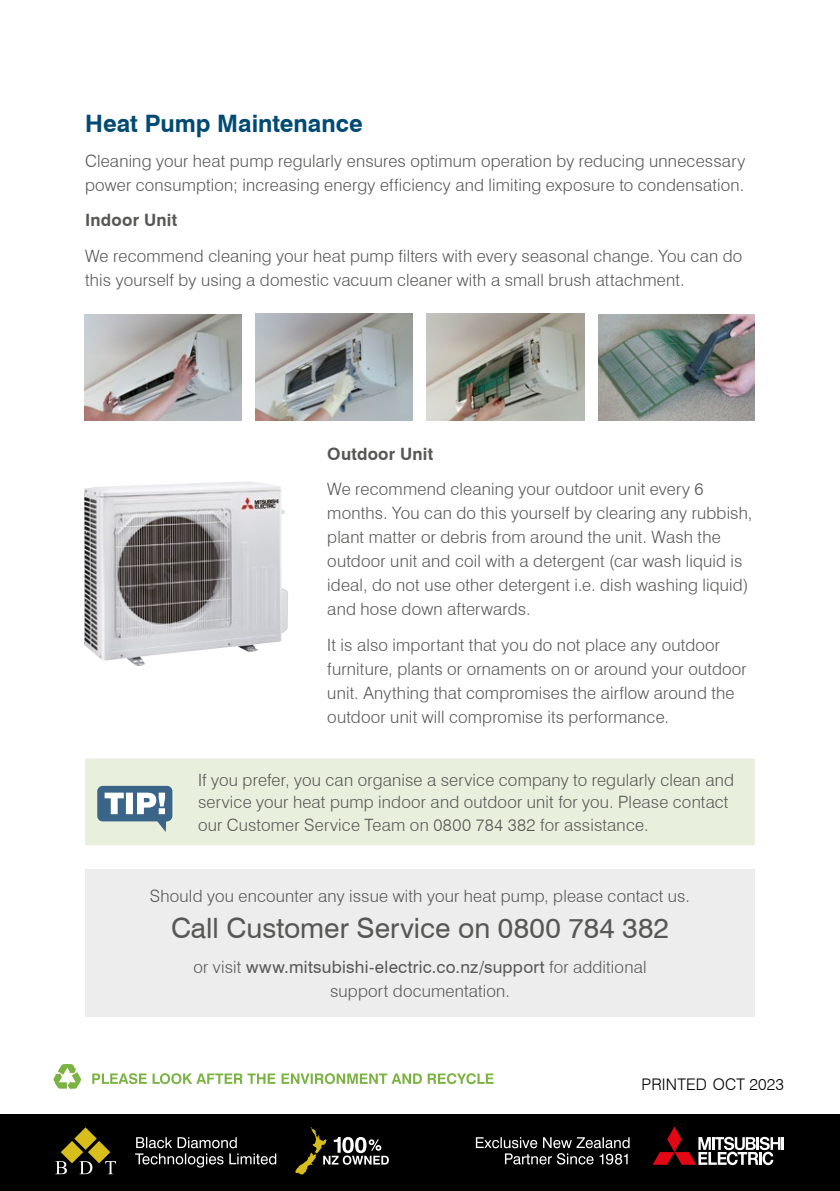
<style>
.page{position:relative;width:840px;height:1191px;background:#fff}
.page>*{position:absolute;margin:0;border:0;box-sizing:border-box;transform-origin:0 0}
.t1{font:28px "Swiss 721 BT";color:#575756}
.t2{font:700 24px "Swiss 721 BT";color:#004a73}
.t3{font:300 17px/24px "Swiss 721 BT";letter-spacing:.01em;color:#575756}
.t4{font:700 17px "Swiss 721 BT";letter-spacing:.015em;color:#575756}
.t5{font:300 16px "Swiss 721 BT";letter-spacing:.01em;color:#000}
.s1{font-weight:400}
</style>
<div class="page">
<div style="left:85px;top:869px;width:669px;height:148px;background:#ededed"></div>
<img style="left:255px;top:313px;width:158px;height:107px">
<img style="left:84px;top:314px;width:157px;height:107px">
<img style="left:426px;top:313px;width:158px;height:107px">
<img style="left:598px;top:314px;width:156px;height:106px">
<img style="left:84px;top:482px;width:204px;height:184px">
<div style="left:85px;top:758px;width:669px;height:87px;background:#e8f0dd"></div>
<svg style="left:97px;top:786px;width:75px;height:46px"></svg>
<div style="left:0;top:1114px;width:839px;height:77px;background:#000"></div>
<svg style="left:652px;top:1126px;width:131px;height:39px"></svg>
<svg style="left:475px;top:1137px;width:154px;height:27px"></svg>
<svg style="left:135px;top:1137px;width:141px;height:30px"></svg>
<svg style="left:55px;top:1127px;width:61px;height:47px"></svg>
<svg style="left:295px;top:1127px;width:93px;height:47px"></svg>
<svg style="left:53px;top:1064px;width:28px;height:25px"></svg>
<svg style="left:281px;top:1073px;width:212px;height:11px"></svg>
<svg style="left:92px;top:1073px;width:183px;height:11px"></svg>
<h2 class="t2" style="left:85px;top:106px;width:279px">Heat Pump Maintenance</h2>
<p class="t3" style="left:85px;top:149px;width:661px">Cleaning your heat pump regularly ensures optimum operation by reducing unnecessary power consumption; increasing energy efficiency and limiting exposure to condensation.</p>
<p class="t4" style="left:85px;top:208px;width:94px">Indoor Unit</p>
<p class="t3" style="left:85px;top:243px;width:658px">We recommend cleaning your heat pump filters with every seasonal change. You can do this yourself by using a domestic vacuum cleaner with a small brush attachment.</p>
<p class="t4" style="left:327px;top:442px;width:107px">Outdoor Unit</p>
<p class="t3" style="left:327px;top:477px;width:426px">We recommend cleaning your outdoor unit every 6 months. You can do this yourself by clearing any rubbish, plant matter or debris from around the unit. Wash the outdoor unit and coil with a detergent (car wash liquid is ideal, do not use other detergent i.e. dish washing liquid) and hose down afterwards.</p>
<p class="t3" style="left:327px;top:632px;width:421px">It is also important that you do not place any outdoor furniture, plants or ornaments on or around your outdoor unit. Anything that compromises the airflow around the outdoor unit will compromise its performance.</p>
<p class="t3" style="left:198px;top:768px;width:537px;line-height:22.8px">If you prefer, you can organise a service company to regularly clean and service your heat pump indoor and outdoor unit for you. Please contact our Customer Service Team on 0800 784 382 for assistance.</p>
<p class="t3" style="left:150px;top:884px;width:541px">Should you encounter any issue with your heat pump, please contact us.</p>
<h1 class="t1" style="left:171px;top:908px;width:499px">Call Customer Service on 0800 784 382</h1>
<p class="t3" style="left:193px;top:954px;width:454px;text-align:center">or visit <span class="s1">www.mitsubishi-electric.co.nz/support</span> for additional support documentation.</p>
<p class="t5" style="left:641px;top:1074px;width:144px">PRINTED Oct 2023</p>
</div>
